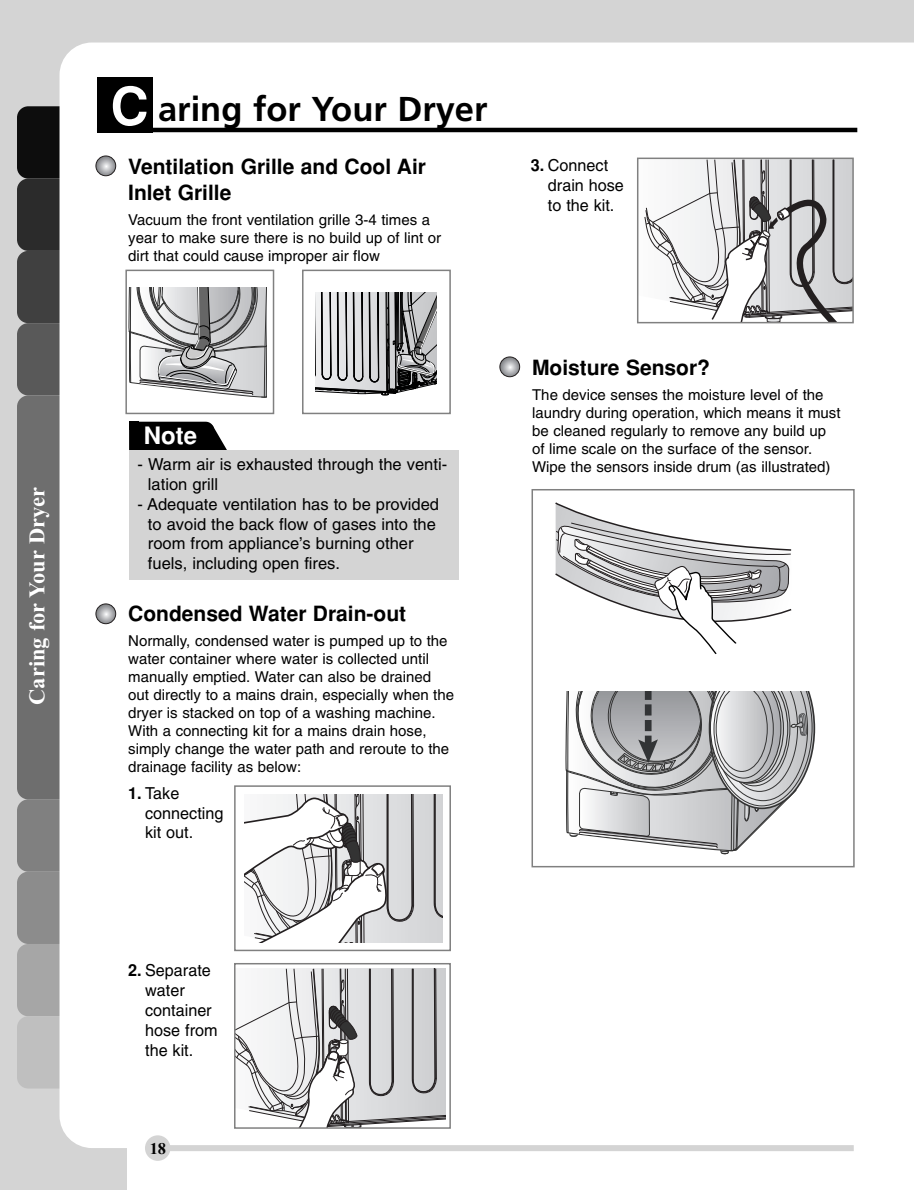
<style>
.page{position:relative;width:914px;height:1190px;background:#d4d4d4}
.page>*{position:absolute;margin:0;border:0;box-sizing:border-box;transform-origin:0 0}
.t1{font:700 34.5px "Frutiger";color:#000}
.t2{font:700 24px "Helvetica";color:#fff}
.t3{font:700 22.5px "Times New Roman";color:#fff}
.t4{font:700 21px/25.2px "Helvetica";color:#000}
.t5{font:16.5px/19.8px "Helvetica";color:#000}
.t6{font:700 16.5px "Times New Roman";color:#000}
.t7{font:15px/18px "Helvetica";color:#000}
.s1{font-family:"Helvetica";font-size:52.5px;color:#fff}
.s2{font-weight:700}
</style>
<div class="page">
<div style="left:128px;top:1129px;width:786px;height:61px;background:#fff"></div>
<div style="left:17px;top:106px;width:64px;height:73px;background:#0d0d0d;border-radius:11px"></div>
<div style="left:17px;top:179px;width:64px;height:72px;background:#2b2b2b;border-radius:11px"></div>
<div style="left:17px;top:251px;width:64px;height:72px;background:#404040;border-radius:11px"></div>
<div style="left:17px;top:323px;width:64px;height:72px;background:#595959;border-radius:11px"></div>
<div style="left:17px;top:799px;width:64px;height:73px;background:#808080;border-radius:11px"></div>
<div style="left:17px;top:872px;width:64px;height:72px;background:#8c8c8c;border-radius:11px"></div>
<div style="left:17px;top:944px;width:64px;height:72px;background:#a6a6a6;border-radius:11px"></div>
<div style="left:17px;top:1016px;width:64px;height:73px;background:#bfbfbf;border-radius:11px"></div>
<div style="left:17px;top:395px;width:64px;height:404px;background:#6e6e6e;border-radius:11px"></div>
<div style="left:60px;top:43px;width:854px;height:1105px;background:#fff"></div>
<div style="left:145px;top:1135px;width:25px;height:26px;background:#d4d4d4;border-radius:50%"></div>
<div style="left:166px;top:1145px;width:688px;height:6px;background:#d4d4d4"></div>
<div style="left:97px;top:77px;width:55px;height:55px;background:#000"></div>
<hr style="left:97px;top:128px;width:760px;height:4px;background:#000">
<div style="left:234px;top:785px;width:217px;height:166px;border:2px solid #808080"></div>
<svg style="left:244px;top:795px;width:199px;height:149px"></svg>
<svg style="left:128px;top:287px;width:140px;height:112px"></svg>
<div style="left:127px;top:271px;width:146px;height:16px;background:#fff"></div>
<div style="left:268px;top:271px;width:5px;height:136px;background:#fff"></div>
<div style="left:125px;top:270px;width:149px;height:144px;border:2px solid #808080"></div>
<svg style="left:305px;top:292px;width:143px;height:119px"></svg>
<div style="left:304px;top:271px;width:145px;height:21px;background:#fff"></div>
<div style="left:437px;top:271px;width:12px;height:119px;background:#fff"></div>
<div style="left:302px;top:270px;width:149px;height:144px;border:2px solid #808080"></div>
<div style="left:557px;top:528px;width:275px;height:163px;background:#fff"></div>
<svg style="left:554px;top:492px;width:255px;height:372px"></svg>
<div style="left:532px;top:489px;width:323px;height:378px;border:2px solid #808080"></div>
<svg style="left:237px;top:969px;width:209px;height:157px"></svg>
<div style="left:234px;top:963px;width:217px;height:166px;border:2px solid #808080"></div>
<svg style="left:640px;top:161px;width:211px;height:159px"></svg>
<div style="left:637px;top:158px;width:217px;height:165px;border:2px solid #808080"></div>
<svg style="left:96px;top:156px;width:20px;height:20px"></svg>
<div style="left:96px;top:156px;width:20px;height:20px;border:1px solid #231f20;border-radius:50%"></div>
<svg style="left:96px;top:604px;width:20px;height:20px"></svg>
<div style="left:96px;top:604px;width:20px;height:20px;border:1px solid #231f20;border-radius:50%"></div>
<svg style="left:500px;top:357px;width:20px;height:20px"></svg>
<div style="left:500px;top:357px;width:20px;height:20px;border:1px solid #231f20;border-radius:50%"></div>
<svg style="left:129px;top:422px;width:100px;height:29px;background:#212121"></svg>
<div style="left:129px;top:451px;width:330px;height:129px;background:#d4d4d4"></div>
<div style="left:129px;top:422px;width:9px;height:8px;background:#000"></div>
<h3 class="t3" style="left:30px;top:705px;width:220px;rotate:-90deg">Caring for Your Dryer</h3>
<h1 class="t1" style="left:111px;top:95px;width:378px"><span class="s1">C</span> aring for Your Dryer</h1>
<h3 class="t4" style="left:128px;top:156px;width:299px">Ventilation Grille and Cool Air<br>Inlet Grille</h3>
<p class="t7" style="left:128px;top:212px;width:315px">Vacuum the front ventilation grille 3-4 times a year to make sure there is no build up of lint or dirt that could cause improper air flow</p>
<h2 class="t2" style="left:144px;top:427px;width:55px">Note</h2>
<p class="t5" style="left:148px;top:456px;width:301px;text-indent:-11px">- Warm air is exhausted through the venti&shy;lation grill</p>
<p class="t5" style="left:148px;top:496px;width:293px;text-indent:-11px">- Adequate ventilation has to be provided to avoid the back flow of gases into the room from appliance’s burning other fuels, including open fires.</p>
<h3 class="t4" style="left:128px;top:603px;width:280px">Condensed Water Drain-out</h3>
<p class="t7" style="left:128px;top:633px;width:327px">Normally, condensed water is pumped up to the water container where water is collected until manually emptied. Water can also be drained out directly to a mains drain, especially when the dryer is stacked on top of a washing machine.<br>With a connecting kit for a mains drain hose, simply change the water path and reroute to the drainage facility as below:</p>
<p class="t5" style="left:145px;top:785px;width:80px;text-indent:-17px"><span class="s2">1.</span> Take connecting kit out.</p>
<p class="t5" style="left:548px;top:157px;width:77px;text-indent:-17px"><span class="s2">3.</span> Connect drain hose to the kit.</p>
<h3 class="t4" style="left:532px;top:357px;width:179px">Moisture Sensor?</h3>
<p class="t7" style="left:532px;top:387px;width:310px">The device senses the moisture level of the laundry during operation, which means it must be cleaned regularly to remove any build up of lime scale on the surface of the sensor.<br>Wipe the sensors inside drum (as illustrated)</p>
<p class="t5" style="left:145px;top:962px;width:74px;text-indent:-17px"><span class="s2">2.</span> Separate water container hose from the kit.</p>
<p class="t6" style="left:150px;top:1143px;width:18px">18</p>
</div>
